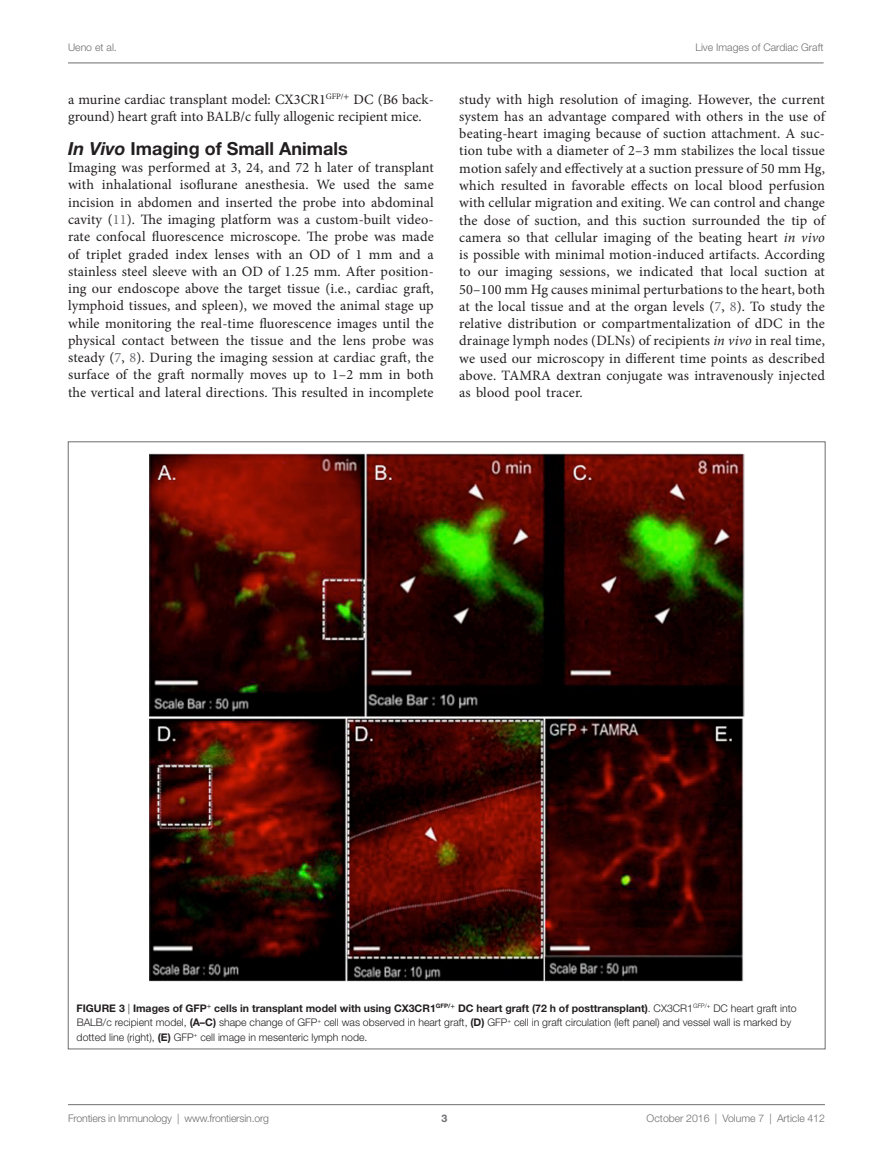
<style>
.page{position:relative;width:893px;height:1170px;background:#fff}
.page>*{position:absolute;margin:0;border:0;box-sizing:border-box;transform-origin:0 0}
.t1{font:700 18px "Helvetica Neue LT Std";color:#231f20}
.t2{font:14.25px/17.2px "Minion Pro";letter-spacing:.005em;color:#231f20;text-align:justify}
.t3{font:300 10.5px/14.2px "Helvetica Neue LT Std";color:#231f20}
.t4{font:300 10.5px "Helvetica Neue LT Std";color:#6c6d70}
.t5{font:700 10.5px "Helvetica Neue LT Std";color:#6c6d70}
.s1{font-style:italic}
.s2{color:#6c6d70}
.s3{font-weight:700}
</style>
<div class="page">
<img style="left:149px;top:453px;width:595px;height:528px">
<hr style="left:68px;top:1104px;width:757px;height:1px;background:#6c6d70">
<hr style="left:68px;top:63px;width:755px;height:1px;background:#6c6d70">
<p class="t4" style="left:68px;top:41px;width:50px">Ueno et al.</p>
<p class="t4" style="left:695px;top:41px;width:130px">Live Images of Cardiac Graft</p>
<p class="t2" style="left:68px;top:91px;width:367px">a murine cardiac transplant model: CX3CR1<sup>GFP/</sup><sup>+</sup> DC (B6 back&shy;ground) heart graft into BALB/c fully allogenic recipient mice.</p>
<p class="t1" style="left:68px;top:137px;width:281px"><span class="s1">In Vivo</span> Imaging of Small Animals</p>
<p class="t2" style="left:68px;top:159px;width:367px">Imaging was performed at 3, 24, and 72 h later of transplant with inhalational isoflurane anesthesia. We used the same incision in abdomen and inserted the probe into abdominal cavity (<span class="s2">11</span>). The imaging platform was a custom-built video&shy;rate confocal fluorescence microscope. The probe was made of triplet graded index lenses with an OD of 1 mm and a stainless steel sleeve with an OD of 1.25 mm. After position&shy;ing our endoscope above the target tissue (i.e., cardiac graft, lymphoid tissues, and spleen), we moved the animal stage up while monitoring the real-time fluorescence images until the physical contact between the tissue and the lens probe was steady (<span class="s2">7</span>, <span class="s2">8</span>). During the imaging session at cardiac graft, the surface of the graft normally moves up to 1–2 mm in both the vertical and lateral directions. This resulted in incomplete</p>
<p class="t2" style="left:459px;top:90px;width:367px">study with high resolution of imaging. However, the current system has an advantage compared with others in the use of beating-heart imaging because of suction attachment. A suc&shy;tion tube with a diameter of 2–3 mm stabilizes the local tissue motion safely and effectively at a suction pressure of 50 mm Hg, which resulted in favorable effects on local blood perfusion with cellular migration and exiting. We can control and change the dose of suction, and this suction surrounded the tip of camera so that cellular imaging of the beating heart <span class="s1">in vivo </span>is possible with minimal motion-induced artifacts. According to our imaging sessions, we indicated that local suction at 50–100 mm Hg causes minimal perturbations to the heart, both at the local tissue and at the organ levels (<span class="s2">7</span>, <span class="s2">8</span>). To study the relative distribution or compartmentalization of dDC in the drainage lymph nodes (DLNs) of recipients <span class="s1">in vivo</span> in real time, we used our microscopy in different time points as described above. TAMRA dextran conjugate was intravenously injected as blood pool tracer.</p>
<p class="t3" style="left:77px;top:1000px;width:721px"><span class="s3">FIGURE 3</span> | <span class="s3">Images of GFP</span> <sup>+</sup> <span class="s3">cells in transplant model with using CX3CR1</span><sup>GFP/</sup><sup>+</sup> <span class="s3">DC heart graft (72 h of posttransplant)</span>. CX3CR1<sup>GFP/+</sup> DC heart graft into<br>BALB/c recipient model, <span class="s3">(A–C)</span> shape change of GFP<sup>+</sup> cell was observed in heart graft, <span class="s3">(D)</span> GFP<sup>+</sup> cell in graft circulation (left panel) and vessel wall is marked by dotted line (right), <span class="s3">(E)</span> GFP<sup>+</sup> cell image in mesenteric lymph node.</p>
<p class="t4" style="left:68px;top:1111px;width:203px">Frontiers in Immunology | www.frontiersin.org</p>
<p class="t4" style="left:647px;top:1111px;width:180px">October 2016 | Volume 7 | Article 412</p>
<p class="t5" style="left:441px;top:1111px;width:7px">3</p>
</div>
